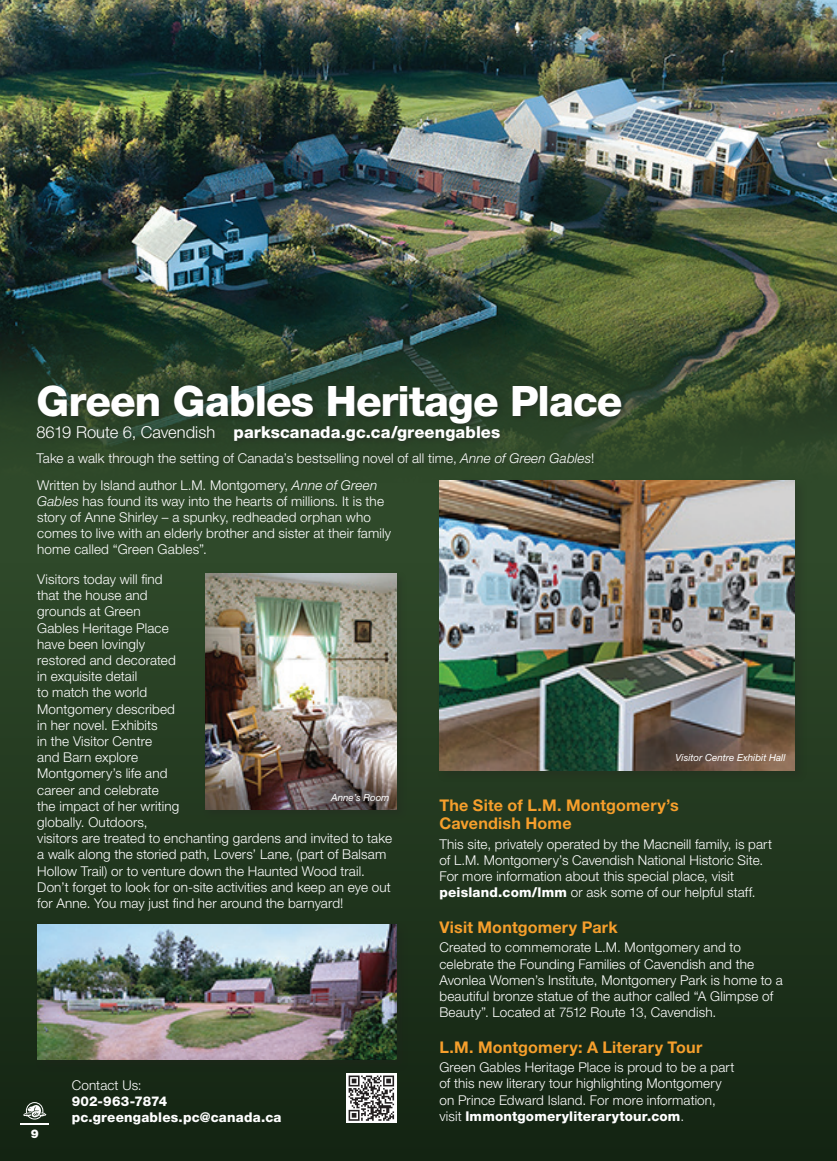
<style>
.page{position:relative;width:837px;height:1161px;background:#fff}
.page>*{position:absolute;margin:0;border:0;box-sizing:border-box;transform-origin:0 0}
.t1{font:800 42px "Helvetica Neue LT Std";letter-spacing:-.02em;color:#fff}
.t2{font:800 16.5px "Helvetica Neue LT Std";letter-spacing:.005em;color:#fff}
.t3{font:700 16.2px/18px "Helvetica Neue LT Std";letter-spacing:.01em;color:#f69f2c}
.t4{font:300 13.5px/16.2px "Helvetica Neue LT Std";letter-spacing:.01em;color:#fff}
.t5{font:800 13.5px/16.2px "Helvetica Neue LT Std";letter-spacing:.015em;color:#fff}
.t6{font:900 12px "Helvetica Neue LT Std";color:#fff}
.t7{font:italic 9.75px "Helvetica Neue LT Std";color:#fff}
.s1{font-weight:300}
.s2{font-style:italic}
.s3{font-weight:800}
</style>
<div class="page">
<img style="left:0;top:0;width:837px;height:317px">
<div style="left:0;top:563px;width:837px;height:598px;background:linear-gradient(to bottom,#2e4829,#132412)"></div>
<div style="left:34px;top:922px;width:375px;height:150px;background:#231f20;opacity:.25"></div>
<img style="left:37px;top:925px;width:359px;height:135px">
<hr style="left:836px;top:583px;width:1px;height:103px;background:#746e25">
<svg style="left:0;top:317px;width:837px;height:234px;background:#2f462b"></svg>
<div style="left:34px;top:451px;width:566px;height:21px;background:#2d4528"></div>
<div style="left:35px;top:383px;width:593px;height:65px;background:#231f20;opacity:.4"></div>
<div style="left:437px;top:478px;width:371px;height:305px;background:#231f20;opacity:.25"></div>
<img style="left:439px;top:481px;width:356px;height:290px">
<div style="left:203px;top:571px;width:204px;height:249px;background:#231f20;opacity:.25"></div>
<img style="left:205px;top:574px;width:191px;height:187px">
<svg style="left:20px;top:1102px;width:29px;height:23px"></svg>
<svg style="left:346px;top:1073px;width:51px;height:50px"></svg>
<svg style="left:349px;top:1076px;width:45px;height:45px"></svg>
<img style="left:205px;top:747px;width:140px;height:62px">
<img style="left:262px;top:761px;width:134px;height:48px">
<h1 class="t1" style="left:36px;top:376px;width:588px">Green Gables Heritage Place</h1>
<p class="t2" style="left:36px;top:422px;width:465px"><span class="s1">8619 Route 6, Cavendish</span> parkscanada.gc.ca/greengables</p>
<p class="t4" style="left:36px;top:450px;width:559px">Take a walk through the setting of Canada’s bestselling novel of all time, <span class="s2">Anne of Green Gables</span>!</p>
<p class="t4" style="left:37px;top:476px;width:355px">Written by Island author L.M. Montgomery, <span class="s2">Anne of Green Gables</span> has found its way into the hearts of millions. It is the story of Anne Shirley – a spunky, redheaded orphan who comes to live with an elderly brother and sister at their family home called “Green Gables”.</p>
<p class="t4" style="left:37px;top:571px;width:356px">Visitors today will find<br>that the house and<br>grounds at Green<br>Gables Heritage Place<br>have been lovingly<br>restored and decorated<br>in exquisite detail<br>to match the world<br>Montgomery described<br>in her novel. Exhibits<br>in the Visitor Centre<br>and Barn explore<br>Montgomery’s life and<br>career and celebrate<br>the impact of her writing<br>globally. Outdoors,<br>visitors are treated to enchanting gardens and invited to take a walk along the storied path, Lovers’ Lane, (part of Balsam<br>Hollow Trail) or to venture down the Haunted Wood trail.<br>Don’t forget to look for on-site activities and keep an eye out for Anne. You may just find her around the barnyard!</p>
<p class="t7" style="left:331px;top:791px;width:60px">Anne’s Room</p>
<p class="t6" style="left:31px;top:1127px;width:10px">9</p>
<p class="t4" style="left:72px;top:1077px;width:72px">Contact Us:</p>
<p class="t5" style="left:72px;top:1093px;width:211px">902-963-7874 pc.greengables.pc@canada.ca</p>
<p class="t7" style="left:676px;top:752px;width:112px">Visitor Centre Exhibit Hall</p>
<p class="t3" style="left:439px;top:796px;width:241px">The Site of L.M. Montgomery’s<br>Cavendish Home</p>
<p class="t4" style="left:439px;top:836px;width:334px">This site, privately operated by the Macneill family, is part of L.M. Montgomery’s Cavendish National Historic Site.<br>For more information about this special place, visit <span class="s3">peisland.com/lmm</span> or ask some of our helpful staff.</p>
<p class="t3" style="left:439px;top:918px;width:180px">Visit Montgomery Park</p>
<p class="t4" style="left:439px;top:939px;width:345px">Created to commemorate L.M. Montgomery and to celebrate the Founding Families of Cavendish and the Avonlea Women’s Institute, Montgomery Park is home to a beautiful bronze statue of the author called “A Glimpse of Beauty”. Located at 7512 Route 13, Cavendish.</p>
<p class="t3" style="left:439px;top:1038px;width:264px">L.M. Montgomery: A Literary Tour</p>
<p class="t4" style="left:439px;top:1059px;width:296px">Green Gables Heritage Place is proud to be a part of this new literary tour highlighting Montgomery on Prince Edward Island. For more information, visit <span class="s3">lmmontgomeryliterarytour.com</span>.</p>
</div>
